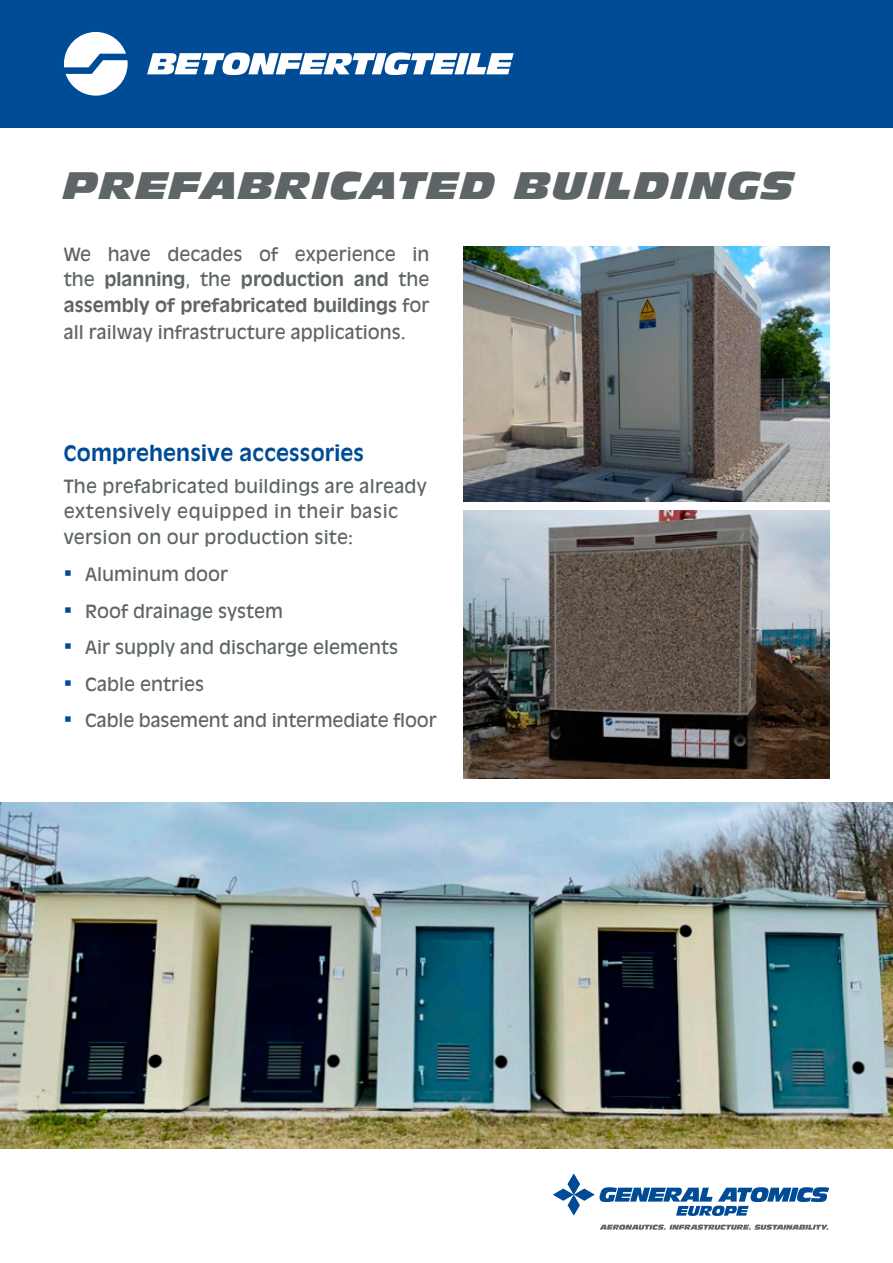
<style>
.page{position:relative;width:893px;height:1263px;background:#fff}
.page>*{position:absolute;margin:0;border:0;box-sizing:border-box;transform-origin:0 0}
.t1{font:italic 37.5px "Antique Olive Std Nord";letter-spacing:.04em;color:#5e6567}
.t2{font:700 21px "Antique Olive Std";letter-spacing:.01em;color:#004b95}
.t3{font:18px/25.5px "Antique Olive Std";color:#5e6567}
.t4{font:700 18px/25.5px "Antique Olive Std";color:#5e6567;text-align:justify}
.s1{font-weight:400}
.s2{font-family:"Arial";font-size:24px;color:#004b95}
</style>
<div class="page">
<div style="left:0;top:0;width:893px;height:128px;background:#004b95"></div>
<svg style="left:147px;top:53px;width:367px;height:22px"></svg>
<svg style="left:64px;top:32px;width:64px;height:64px"></svg>
<img style="left:0;top:803px;width:893px;height:345px">
<img style="left:463px;top:247px;width:366px;height:255px">
<img style="left:463px;top:510px;width:366px;height:268px">
<svg style="left:553px;top:1174px;width:276px;height:42px"></svg>
<svg style="left:600px;top:1224px;width:228px;height:6px"></svg>
<h1 class="t1" style="left:64px;top:162px;width:732px">PREFABRICATED BUILDINGS</h1>
<p class="t4" style="left:64px;top:241px;width:367px"><span class="s1">We have decades of experience in the</span> planning<span class="s1">, the</span> production and <span class="s1">the </span>assembly of prefabricated buildings <span class="s1">for</span></p>
<p class="t3" style="left:64px;top:320px;width:344px">all railway infrastructure applications.</p>
<p class="t2" style="left:64px;top:440px;width:302px">Comprehensive accessories</p>
<p class="t3" style="left:64px;top:473px;width:364px">The prefabricated buildings are already extensively equipped in their basic version on our production site:</p>
<p class="t3" style="left:64px;top:562px;width:166px"><span class="s2">▪</span> Aluminum door</p>
<p class="t3" style="left:64px;top:599px;width:221px"><span class="s2">▪</span> Roof drainage system</p>
<p class="t3" style="left:64px;top:635px;width:336px"><span class="s2">▪</span> Air supply and discharge elements</p>
<p class="t3" style="left:64px;top:671px;width:142px"><span class="s2">▪</span> Cable entries</p>
<p class="t3" style="left:64px;top:708px;width:374px"><span class="s2">▪</span> Cable basement and intermediate floor</p>
</div>
